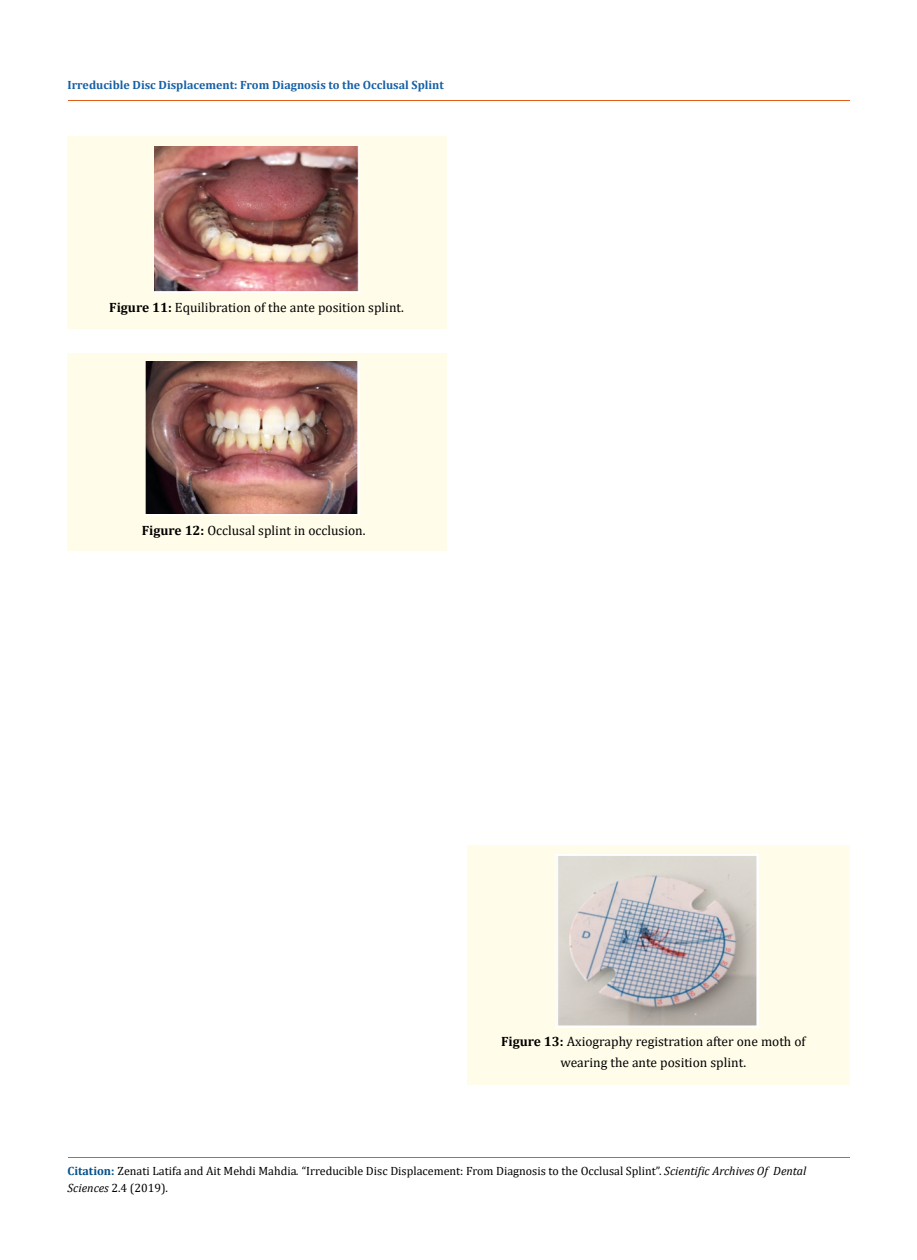
<style>
.page{position:relative;width:917px;height:1260px;background:#fff}
.page>*{position:absolute;margin:0;border:0;box-sizing:border-box;transform-origin:0 0}
.t1{font:13.5px/21px "Cambria";color:#000;text-align:center}
.t2{font:12px/16.5px "Cambria";color:#000}
.t3{font:700 12px "Cambria";color:#1560a6}
.s1{font-weight:700}
.s2{font-weight:700;color:#035089}
.s3{font-style:italic}
</style>
<div class="page">
<hr style="left:68px;top:101px;width:781px;height:1px;background:#e05d1a">
<div style="left:68px;top:136px;width:379px;height:192px;background:#fffde9"></div>
<img style="left:154px;top:146px;width:206px;height:147px">
<div style="left:68px;top:353px;width:379px;height:198px;background:#fffde9"></div>
<img style="left:145px;top:362px;width:215px;height:154px">
<div style="left:467px;top:845px;width:382px;height:240px;background:#fffde9"></div>
<img style="left:555px;top:854px;width:203px;height:173px">
<hr style="left:68px;top:1158px;width:781px;height:1px;background:#e05d1a">
<p class="t3" style="left:68px;top:76px;width:378px">Irreducible Disc Displacement: From Diagnosis to the Occlusal Splint</p>
<p class="t1" style="left:109px;top:297px;width:296px"><span class="s1">Figure 11:</span> Equilibration of the ante position splint.</p>
<p class="t1" style="left:142px;top:520px;width:225px"><span class="s1">Figure 12:</span> Occlusal splint in occlusion.</p>
<p class="t1" style="left:501px;top:1031px;width:306px"><span class="s1">Figure 13:</span> Axiography registration after one moth of wearing the ante position splint.</p>
<p class="t2" style="left:68px;top:1163px;width:740px"><span class="s2">Citation:</span> Zenati Latifa and Ait Mehdi Mahdia<span class="s3">.</span> “Irreducible Disc Displacement: From Diagnosis to the Occlusal Splint”. <span class="s3">Scientific Archives Of Dental<br>Sciences</span> 2.4 (2019).</p>
</div>
